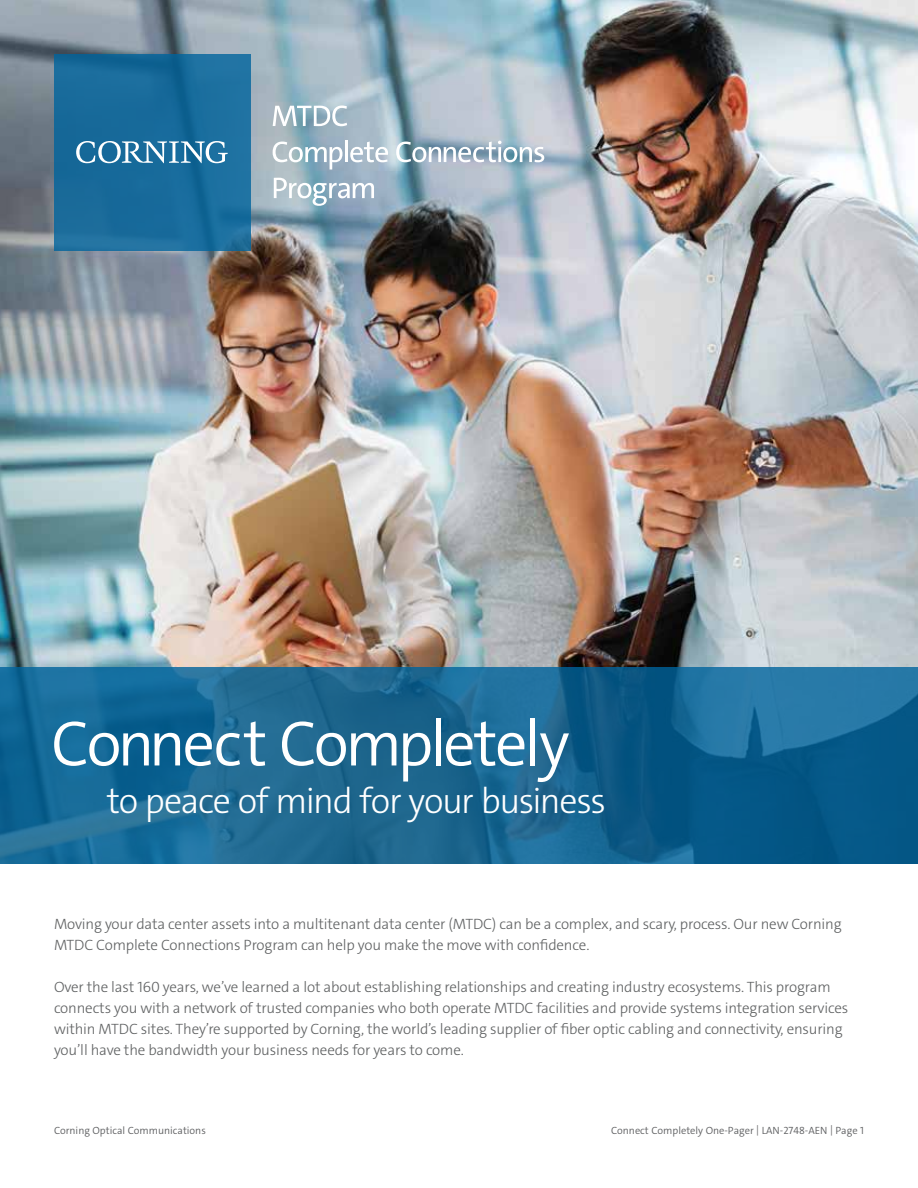
<style>
.page{position:relative;width:918px;height:1188px;background:#fff}
.page>*{position:absolute;margin:0;border:0;box-sizing:border-box;transform-origin:0 0}
.t1{font:300 64.5px "The Sans C4 s";letter-spacing:-.055em;color:#fff}
.t2{font:300 36px "The Sans C4 s";letter-spacing:-.035em;color:#fff}
.t3{font:300 15px/21px "The Sans C4 s";letter-spacing:-.01em;color:#5f6162}
.t4{font:300 10.5px "The Sans C4 s";color:#5f6062}
</style>
<div class="page">
<img style="left:0;top:0;width:918px;height:668px">
<div style="left:54px;top:54px;width:196px;height:196px;background:#186b9b"></div>
<svg style="left:76px;top:141px;width:152px;height:22px"></svg>
<svg style="left:273px;top:105px;width:74px;height:21px"></svg>
<svg style="left:273px;top:142px;width:69px;height:28px"></svg>
<hr style="left:345px;top:140px;width:3px;height:22px;background:#fff">
<svg style="left:350px;top:142px;width:38px;height:20px"></svg>
<svg style="left:396px;top:141px;width:148px;height:21px"></svg>
<svg style="left:274px;top:178px;width:100px;height:28px"></svg>
<svg style="left:0;top:668px;width:918px;height:196px;background:#166591"></svg>
<h1 class="t1" style="left:51px;top:702px;width:520px">Connect Completely</h1>
<h2 class="t2" style="left:107px;top:778px;width:501px">to peace of mind for your business</h2>
<p class="t3" style="left:54px;top:913px;width:789px">Moving your data center assets into a multitenant data center (MTDC) can be a complex, and scary, process. Our new Corning<br>MTDC Complete Connections Program can help you make the move with confidence.</p>
<p class="t3" style="left:54px;top:976px;width:796px">Over the last 160 years, we’ve learned a lot about establishing relationships and creating industry ecosystems. This program connects you with a network of trusted companies who both operate MTDC facilities and provide systems integration services within MTDC sites. They’re supported by Corning, the world’s leading supplier of fiber optic cabling and connectivity, ensuring you’ll have the bandwidth your business needs for years to come.</p>
<p class="t4" style="left:54px;top:1124px;width:153px">Corning Optical Communications</p>
<p class="t4" style="left:611px;top:1124px;width:254px">Connect Completely One-Pager | LAN-2748-AEN | Page 1</p>
</div>
